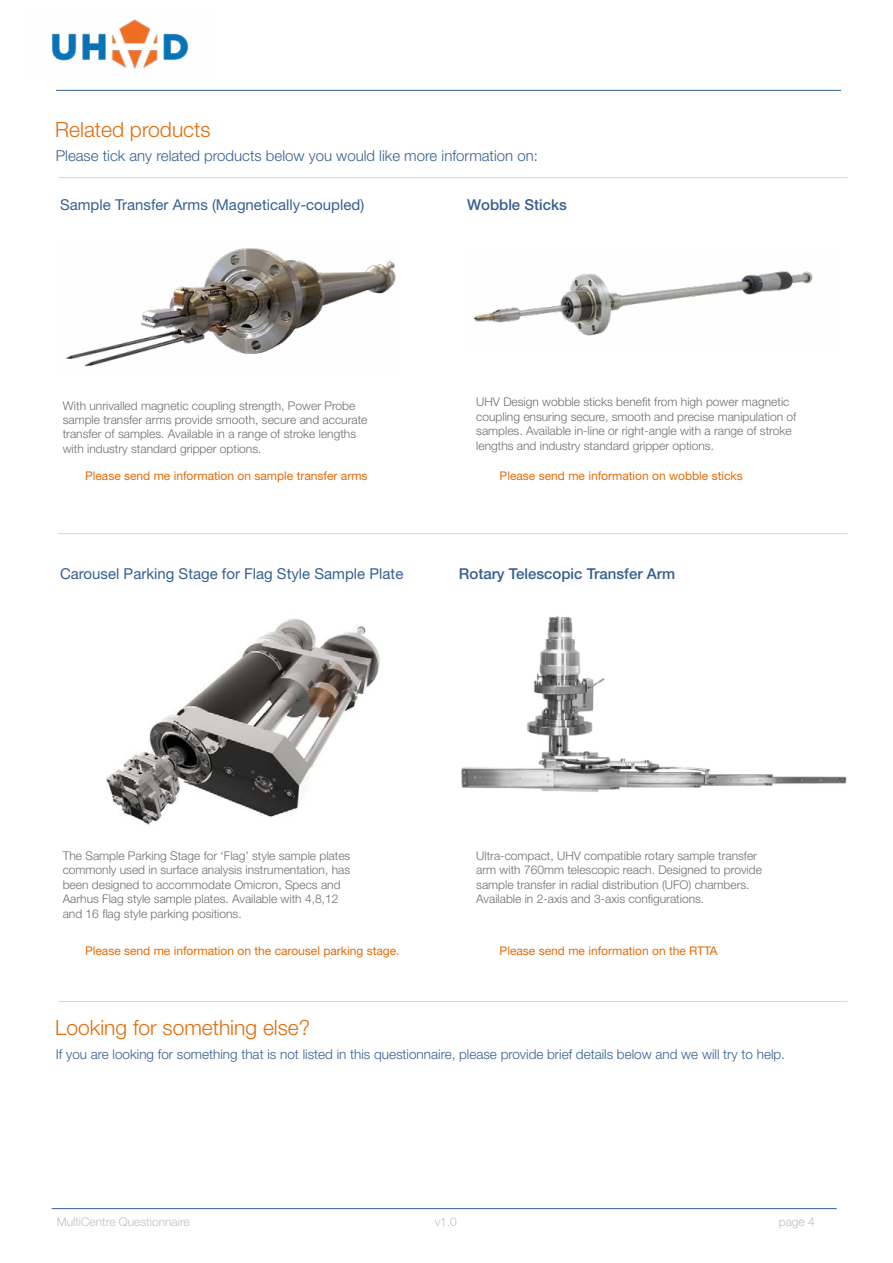
<style>
.page{position:relative;width:893px;height:1263px;background:#fff}
.page>*{position:absolute;margin:0;border:0;box-sizing:border-box;transform-origin:0 0}
.t1{font:300 21px "Helvetica Neue";color:#e36c0a}
.t2{font:15px "Helvetica Neue";color:#365f91}
.t3{font:300 15px "Helvetica Neue";color:#365f91}
.t4{font:500 15px "Helvetica Neue";color:#365f91}
.t5{font:300 13.5px "Helvetica Neue";color:#365f91}
.t6{font:300 12px/14.4px "Helvetica Neue";color:#6d6e71}
.t7{font:12px "Helvetica Neue";color:#e36c0a}
.t8{font:300 12px "Helvetica Neue";color:#bfbfbf}
</style>
<div class="page">
<hr style="left:56px;top:90px;width:785px;height:1px;background:#365f91">
<hr style="left:52px;top:1208px;width:785px;height:1px;background:#365f91">
<img style="left:51px;top:19px;width:138px;height:50px">
<img style="left:106px;top:619px;width:274px;height:206px">
<img style="left:461px;top:616px;width:386px;height:176px">
<img style="left:66px;top:248px;width:330px;height:119px">
<img style="left:473px;top:271px;width:341px;height:65px">
<hr style="left:58px;top:533px;width:789px;height:1px;background:#d9d9d9">
<hr style="left:58px;top:177px;width:789px;height:1px;background:#d9d9d9">
<hr style="left:58px;top:1001px;width:789px;height:1px;background:#d9d9d9">
<h1 class="t1" style="left:55px;top:116px;width:157px">Related products</h1>
<p class="t3" style="left:56px;top:146px;width:484px">Please tick any related products below you would like more information on:</p>
<p class="t2" style="left:60px;top:196px;width:306px">Sample Transfer Arms (Magnetically-coupled)</p>
<p class="t4" style="left:467px;top:196px;width:101px">Wobble Sticks</p>
<p class="t6" style="left:63px;top:398px;width:306px">With unrivalled magnetic coupling strength, Power Probe sample transfer arms provide smooth, secure and accurate transfer of samples. Available in a range of stroke lengths with industry standard gripper options.</p>
<p class="t6" style="left:476px;top:395px;width:322px">UHV Design wobble sticks benefit from high power magnetic coupling ensuring secure, smooth and precise manipulation of samples. Available in-line or right-angle with a range of stroke lengths and industry standard gripper options.</p>
<p class="t7" style="left:85px;top:469px;width:284px">Please send me information on sample transfer arms</p>
<p class="t7" style="left:500px;top:469px;width:245px">Please send me information on wobble sticks</p>
<p class="t2" style="left:60px;top:565px;width:345px">Carousel Parking Stage for Flag Style Sample Plate</p>
<p class="t4" style="left:459px;top:565px;width:218px">Rotary Telescopic Transfer Arm</p>
<p class="t6" style="left:63px;top:848px;width:289px">The Sample Parking Stage for ‘Flag’ style sample plates commonly used in surface analysis instrumentation, has been designed to accommodate Omicron, Specs and Aarhus Flag style sample plates. Available with 4,8,12 and 16 flag style parking positions.</p>
<p class="t6" style="left:476px;top:848px;width:287px">Ultra-compact, UHV compatible rotary sample transfer arm with 760mm telescopic reach. Designed to provide sample transfer in radial distribution (UFO) chambers.<br>Available in 2-axis and 3-axis configurations.</p>
<p class="t7" style="left:85px;top:943px;width:316px">Please send me information on the carousel parking stage.</p>
<p class="t7" style="left:500px;top:943px;width:220px">Please send me information on the RTTA</p>
<h1 class="t1" style="left:55px;top:1015px;width:256px">Looking for something else?</h1>
<p class="t5" style="left:56px;top:1046px;width:731px">If you are looking for something that is not listed in this questionnaire, please provide brief details below and we will try to help.</p>
<p class="t8" style="left:57px;top:1214px;width:135px">MultiCentre Questionnaire</p>
<p class="t8" style="left:435px;top:1214px;width:24px">v1.0</p>
<p class="t8" style="left:779px;top:1214px;width:38px">page 4</p>
</div>
